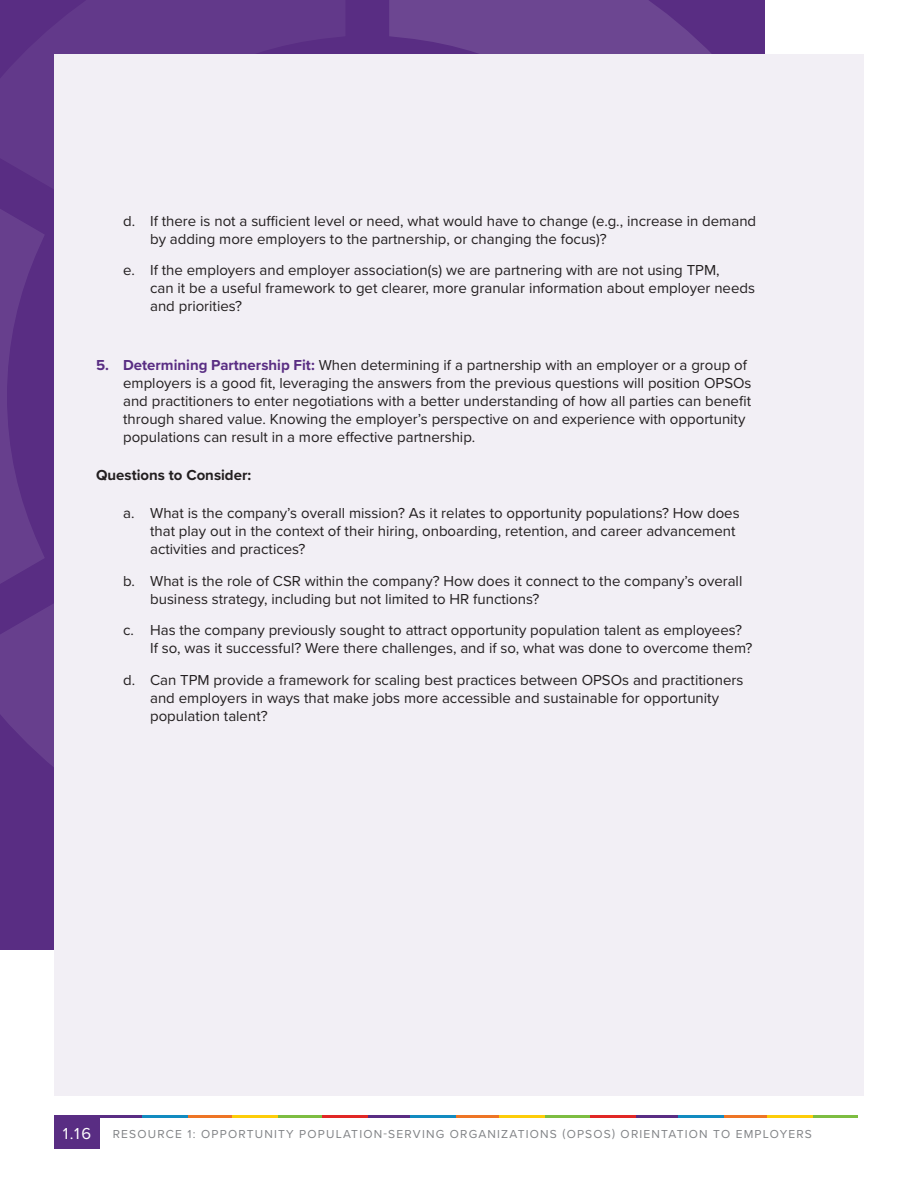
<style>
.page{position:relative;width:918px;height:1188px;background:#fff}
.page>*{position:absolute;margin:0;border:0;box-sizing:border-box;transform-origin:0 0}
.t1{font:16.5px "Proxima Nova";color:#fff}
.Body_Copy_Numbered_L{font:15px/18px "Proxima Nova";color:#231f20}
.body_subhead_bold{font:700 15px "Proxima Nova";color:#231f20}
.t2{font:12px "Proxima Nova";letter-spacing:.1em;color:#818386}
.s1{font-weight:700;color:#592d83}
</style>
<div class="page">
<svg style="left:373px;top:0;width:392px;height:54px"></svg>
<svg style="left:0;top:642px;width:54px;height:249px"></svg>
<svg style="left:0;top:0;width:361px;height:151px"></svg>
<svg style="left:0;top:151px;width:54px;height:491px"></svg>
<div style="left:54px;top:54px;width:810px;height:1041px;background:#f2eff5"></div>
<div style="left:54px;top:1115px;width:46px;height:34px;background:#592d83"></div>
<hr style="left:276px;top:1115px;width:46px;height:3px;background:#7dbd41">
<hr style="left:187px;top:1115px;width:46px;height:3px;background:#ee7525">
<hr style="left:99px;top:1115px;width:45px;height:3px;background:#592d83">
<hr style="left:232px;top:1115px;width:46px;height:3px;background:#fdcd09">
<hr style="left:143px;top:1115px;width:45px;height:3px;background:#128bc0">
<hr style="left:544px;top:1115px;width:46px;height:3px;background:#7dbd41">
<hr style="left:455px;top:1115px;width:46px;height:3px;background:#ee7525">
<hr style="left:367px;top:1115px;width:45px;height:3px;background:#592d83">
<hr style="left:500px;top:1115px;width:45px;height:3px;background:#fdcd09">
<hr style="left:410px;top:1115px;width:46px;height:3px;background:#128bc0">
<hr style="left:322px;top:1115px;width:46px;height:3px;background:#e12725">
<hr style="left:812px;top:1115px;width:46px;height:3px;background:#7dbd41">
<hr style="left:723px;top:1115px;width:45px;height:3px;background:#ee7525">
<hr style="left:634px;top:1115px;width:46px;height:3px;background:#592d83">
<hr style="left:767px;top:1115px;width:46px;height:3px;background:#fdcd09">
<hr style="left:678px;top:1115px;width:46px;height:3px;background:#128bc0">
<hr style="left:590px;top:1115px;width:45px;height:3px;background:#e12725">
<p class="Body_Copy_Numbered_L" style="left:150px;top:211px;width:608px;text-indent:-27px">d. If there is not a sufficient level or need, what would have to change (e.g., increase in demand by adding more employers to the partnership, or changing the focus)?</p>
<p class="Body_Copy_Numbered_L" style="left:150px;top:261px;width:606px;text-indent:-27px">e. If the employers and employer association(s) we are partnering with are not using TPM,<br>can it be a useful framework to get clearer, more granular information about employer needs and priorities?</p>
<p class="Body_Copy_Numbered_L" style="left:123px;top:355px;width:630px;text-indent:-27px"><span class="s1">5. Determining Partnership Fit:</span> When determining if a partnership with an employer or a group of employers is a good fit, leveraging the answers from the previous questions will position OPSOs and practitioners to enter negotiations with a better understanding of how all parties can benefit through shared value. Knowing the employer’s perspective on and experience with opportunity populations can result in a more effective partnership.</p>
<p class="body_subhead_bold" style="left:96px;top:464px;width:157px">Questions to Consider:</p>
<p class="Body_Copy_Numbered_L" style="left:150px;top:504px;width:591px;text-indent:-27px">a. What is the company’s overall mission? As it relates to opportunity populations? How does that play out in the context of their hiring, onboarding, retention, and career advancement activities and practices?</p>
<p class="Body_Copy_Numbered_L" style="left:150px;top:571px;width:594px;text-indent:-27px">b. What is the role of CSR within the company? How does it connect to the company’s overall business strategy, including but not limited to HR functions?</p>
<p class="Body_Copy_Numbered_L" style="left:150px;top:621px;width:604px;text-indent:-27px">c. Has the company previously sought to attract opportunity population talent as employees?<br>If so, was it successful? Were there challenges, and if so, what was done to overcome them?</p>
<p class="Body_Copy_Numbered_L" style="left:150px;top:670px;width:595px;text-indent:-27px">d. Can TPM provide a framework for scaling best practices between OPSOs and practitioners and employers in ways that make jobs more accessible and sustainable for opportunity population talent?</p>
<p class="t1" style="left:63px;top:1121px;width:30px">1.16</p>
<p class="t2" style="left:113px;top:1125px;width:701px">RESOURCE 1: OPPORTUNITY POPULATION-SERVING ORGANIZATIONS (OPSOS) ORIENTATION TO EMPLOYERS</p>
</div>
